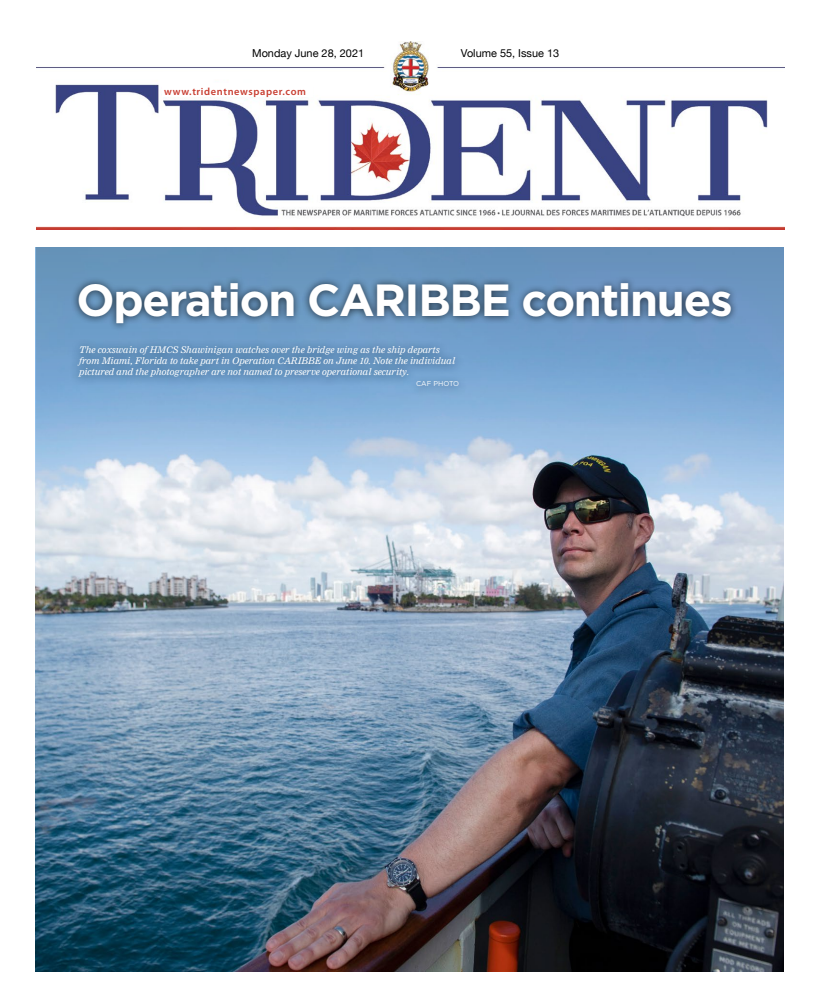
<style>
.page{position:relative;width:820px;height:1008px;background:#fff}
.page>*{position:absolute;margin:0;border:0;box-sizing:border-box;transform-origin:0 0}
.t1{font:700 45px "Gotham";letter-spacing:-.03em;color:#fff}
.t2{font:10.9px "Helvetica Neue";color:#000}
.t3{font:600 10.4px "Myriad Pro";letter-spacing:.06em;color:#c83e31}
.t4{font:italic 9px/11px "Nimrod";color:#fff}
.t5{font:7px "Gotham";color:#fff}
</style>
<div class="page">
<img style="left:37px;top:41px;width:747px;height:188px">
<div style="left:163px;top:84px;width:150px;height:13px;background:#fff"></div>
<img style="left:36px;top:492px;width:747px;height:480px">
<svg style="left:36px;top:248px;width:747px;height:244px;background:#8aafd2"></svg>
<div style="left:69px;top:338px;width:399px;height:58px;background:#002f4f;opacity:.9"></div>
<div style="left:71px;top:276px;width:667px;height:56px;background:#000;opacity:.68"></div>
<p class="t2" style="left:252px;top:45px;width:113px">Monday June 28, 2021</p>
<p class="t2" style="left:461px;top:45px;width:100px">Volume 55, Issue 13</p>
<p class="t3" style="left:164px;top:85px;width:143px">www.tridentnewspaper.com</p>
<h1 class="t1" style="left:77px;top:270px;width:657px">Operation CARIBBE continues</h1>
<p class="t4" style="left:79px;top:345px;width:377px">The coxswain of HMCS Shawinigan watches over the bridge wing as the ship departs from Miami, Florida to take part in Operation CARIBBE on June 10. Note the individual pictured and the photographer are not named to preserve operational security.</p>
<p class="t5" style="left:416px;top:379px;width:45px">CAF PHOTO</p>
</div>
